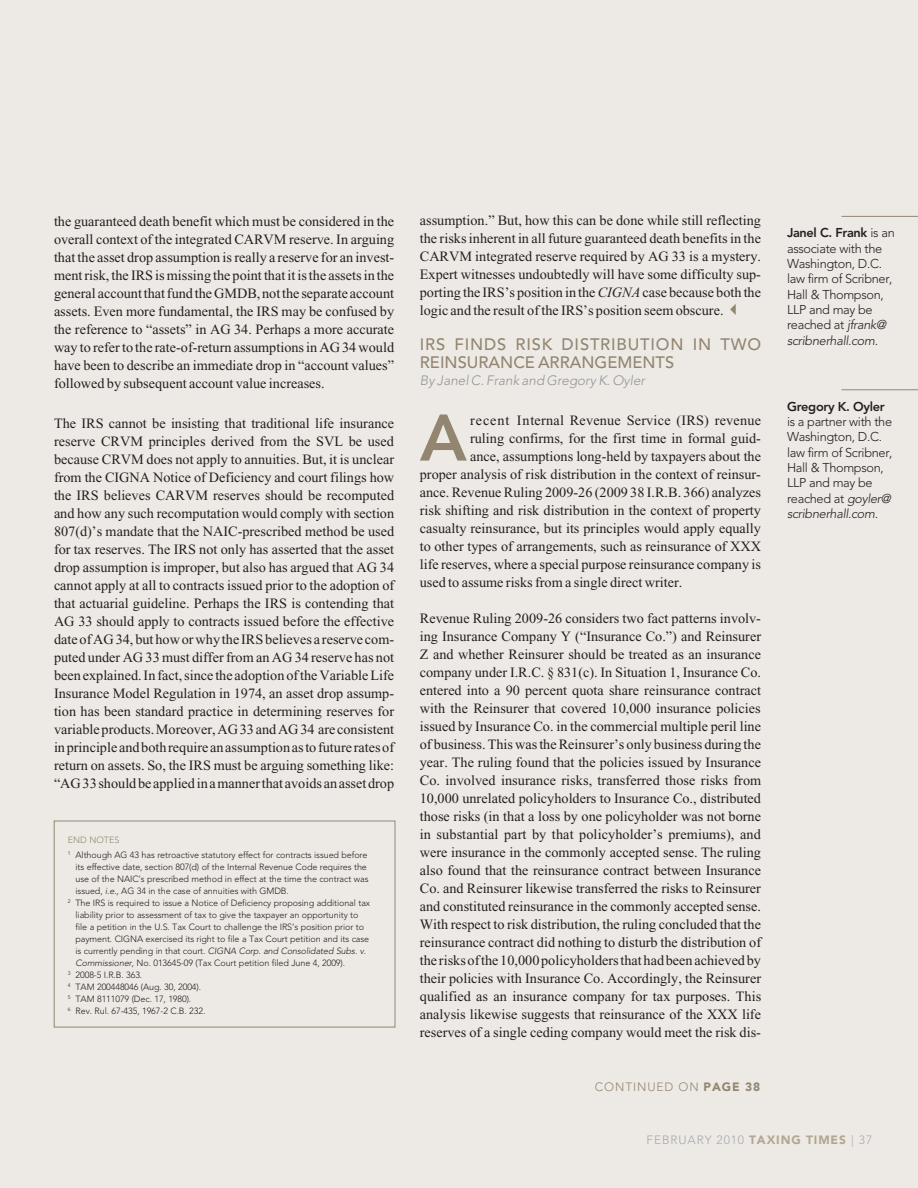
<style>
.page{position:relative;width:918px;height:1188px;background:#edeae5}
.page>*{position:absolute;margin:0;border:0;box-sizing:border-box;transform-origin:0 0}
.Body_Copy{font:800 65.1px "Avenir";color:#938671}
.Body_Copy-2{font:500 16.5px/18px "Avenir";letter-spacing:.05em;color:#938671}
.Body_Copy-3{font:14.25px/18px "Times New Roman";color:#231f20;text-align:justify}
.Body_Copy-4{font:italic 300 13.5px "Avenir";color:#939598}
.Author_BIO{font:300 12.75px/15.3px "Avenir";letter-spacing:-.025em;color:#231f20}
.t1{font:300 12px "Avenir";letter-spacing:.075em;color:#a8a9ad}
.t2{font:300 12px "Avenir";letter-spacing:.075em;color:#938671}
.Body_bullet{font:300 9px/12px "Avenir";letter-spacing:-.01em;color:#231f20}
.Body_bullet-2{font:300 9px "Avenir";color:#938671}
.s1{font-style:italic}
.s2{color:#938671}
.s3{font-weight:900}
.s4{font-weight:800}
.s5{font-weight:900;color:#b2a794}
</style>
<div class="page">
<div style="left:54px;top:821px;width:341px;height:206px;border:1px solid #938671"></div>
<hr style="left:841px;top:216px;width:77px;height:1px;background:#938671">
<hr style="left:841px;top:389px;width:77px;height:1px;background:#938671">
<p class="Body_Copy-3" style="left:54px;top:213px;width:342px">the guaranteed death benefit which must be considered in the overall context of the integrated CARVM reserve. In arguing that the asset drop assumption is really a reserve for an invest&shy;ment risk, the IRS is missing the point that it is the assets in the general account that fund the GMDB, not the separate account assets. Even more fundamental, the IRS may be confused by the reference to “assets” in AG 34. Perhaps a more accurate way to refer to the rate-of-return assumptions in AG 34 would have been to describe an immediate drop in “account values” followed by subsequent account value increases.</p>
<p class="Body_Copy-3" style="left:54px;top:414px;width:342px">The IRS cannot be insisting that traditional life insurance reserve CRVM principles derived from the SVL be used because CRVM does not apply to annuities. But, it is unclear from the CIGNA Notice of Deficiency and court filings how the IRS believes CARVM reserves should be recomputed and how any such recomputation would comply with section 807(d)’s mandate that the NAIC-prescribed method be used for tax reserves. The IRS not only has asserted that the asset drop assumption is improper, but also has argued that AG 34 cannot apply at all to contracts issued prior to the adoption of that actuarial guideline. Perhaps the IRS is contending that AG 33 should apply to contracts issued before the effective date of AG 34, but how or why the IRS believes a reserve com&shy;puted under AG 33 must differ from an AG 34 reserve has not been explained. In fact, since the adoption of the Variable Life Insurance Model Regulation in 1974, an asset drop assump&shy;tion has been standard practice in determining reserves for variable products. Moreover, AG 33 and AG 34 are consistent in principle and both require an assumption as to future rates of return on assets. So, the IRS must be arguing something like: “AG 33 should be applied in a manner that avoids an asset drop</p>
<p class="Body_bullet-2" style="left:68px;top:835px;width:53px">END NOTES</p>
<p class="Body_bullet" style="left:76px;top:849px;width:294px;text-indent:-8px"><sup>1</sup> Although AG 43 has retroactive statutory effect for contracts issued before its effective date, section 807(d) of the Internal Revenue Code requires the use of the NAIC’s prescribed method in effect at the time the contract was issued, <span class="s1">i.e.,</span> AG 34 in the case of annuities with GMDB.</p>
<p class="Body_bullet" style="left:76px;top:897px;width:296px;text-indent:-8px"><sup>2</sup> The IRS is required to issue a Notice of Deficiency proposing additional tax liability prior to assessment of tax to give the taxpayer an opportunity to file a petition in the U.S. Tax Court to challenge the IRS’s position prior to payment. CIGNA exercised its right to file a Tax Court petition and its case is currently pending in that court. <span class="s1">CIGNA Corp. and Consolidated Subs. v.<br>Commissioner,</span> No. 013645-09 (Tax Court petition filed June 4, 2009).</p>
<p class="Body_bullet" style="left:68px;top:969px;width:76px"><sup>3</sup> 2008-5 I.R.B. 363.</p>
<p class="Body_bullet" style="left:68px;top:981px;width:135px"><sup>4</sup> TAM 200448046 (Aug. 30, 2004).</p>
<p class="Body_bullet" style="left:68px;top:993px;width:125px"><sup>5</sup> TAM 8111079 (Dec. 17, 1980).</p>
<p class="Body_bullet" style="left:68px;top:1005px;width:139px"><sup>6</sup> Rev. Rul. 67-435, 1967-2 C.B. 232.</p>
<p class="Body_Copy-3" style="left:420px;top:212px;width:343px">assumption.” But, how this can be done while still reflecting the risks inherent in all future guaranteed death benefits in the CARVM integrated reserve required by AG 33 is a mystery.<br>Expert witnesses undoubtedly will have some difficulty sup&shy;porting the IRS’s position in the <span class="s1">CIGNA</span> case because both the logic and the result of the IRS’s position seem obscure. <span class="s2">✓</span></p>
<p class="Body_Copy-2" style="left:420px;top:335px;width:343px">IRS FINDS RISK DISTRIBUTION IN TWO<br>REINSURANCE ARRANGEMENTS</p>
<p class="Body_Copy-4" style="left:420px;top:372px;width:227px">By Janel C. Frank and Gregory K. Oyler</p>
<p class="Body_Copy" style="left:420px;top:399px;width:49px">A</p>
<p class="Body_Copy-3" style="left:470px;top:411px;width:293px">recent Internal Revenue Service (IRS) revenue</p>
<p class="Body_Copy-3" style="left:470px;top:429px;width:292px">ruling confirms, for the first time in formal guid-</p>
<p class="Body_Copy-3" style="left:470px;top:447px;width:292px">ance, assumptions long-held by taxpayers about the</p>
<p class="Body_Copy-3" style="left:420px;top:465px;width:343px">proper analysis of risk distribution in the context of reinsur-</p>
<p class="Body_Copy-3" style="left:420px;top:483px;width:343px">ance. Revenue Ruling 2009-26 (2009 38 I.R.B. 366) analyzes</p>
<p class="Body_Copy-3" style="left:420px;top:501px;width:343px">risk shifting and risk distribution in the context of property</p>
<p class="Body_Copy-3" style="left:420px;top:519px;width:343px">casualty reinsurance, but its principles would apply equally</p>
<p class="Body_Copy-3" style="left:420px;top:537px;width:343px">to other types of arrangements, such as reinsurance of XXX</p>
<p class="Body_Copy-3" style="left:420px;top:555px;width:343px">life reserves, where a special purpose reinsurance company is</p>
<p class="Body_Copy-3" style="left:420px;top:573px;width:264px">used to assume risks from a single direct writer.</p>
<p class="Body_Copy-3" style="left:420px;top:609px;width:343px">Revenue Ruling 2009-26 considers two fact patterns involv&shy;ing Insurance Company Y (“Insurance Co.”) and Reinsurer Z and whether Reinsurer should be treated as an insurance company under I.R.C. § 831(c). In Situation 1, Insurance Co. entered into a 90 percent quota share reinsurance contract with the Reinsurer that covered 10,000 insurance policies issued by Insurance Co. in the commercial multiple peril line of business. This was the Reinsurer’s only business during the year. The ruling found that the policies issued by Insurance Co. involved insurance risks, transferred those risks from 10,000 unrelated policyholders to Insurance Co., distributed those risks (in that a loss by one policyholder was not borne in substantial part by that policyholder’s premiums), and were insurance in the commonly accepted sense. The ruling also found that the reinsurance contract between Insurance Co. and Reinsurer likewise transferred the risks to Reinsurer and constituted reinsurance in the commonly accepted sense.<br>With respect to risk distribution, the ruling concluded that the reinsurance contract did nothing to disturb the distribution of the risks of the 10,000 policyholders that had been achieved by their policies with Insurance Co. Accordingly, the Reinsurer qualified as an insurance company for tax purposes. This analysis likewise suggests that reinsurance of the XXX life reserves of a single ceding company would meet the risk dis-</p>
<p class="t2" style="left:595px;top:1080px;width:167px">CONTINUED ON <span class="s3">PAGE 38</span></p>
<p class="Author_BIO" style="left:787px;top:225px;width:109px"><span class="s4">Janel C. Frank</span> is an associate with the<br>Washington, D.C. law firm of Scribner,<br>Hall &amp; Thompson,<br>LLP and may be reached at <span class="s1">jfrank@ scribnerhall.com.</span></p>
<p class="Author_BIO" style="left:787px;top:399px;width:107px"><span class="s4">Gregory K. Oyler </span>is a partner with the<br>Washington, D.C. law firm of Scribner,<br>Hall &amp; Thompson,<br>LLP and may be reached at <span class="s1">goyler@ scribnerhall.com.</span></p>
<p class="t1" style="left:646px;top:1132px;width:227px">FEBRUARY 2010 <span class="s5">TAXING TIMES</span> | 37</p>
</div>
